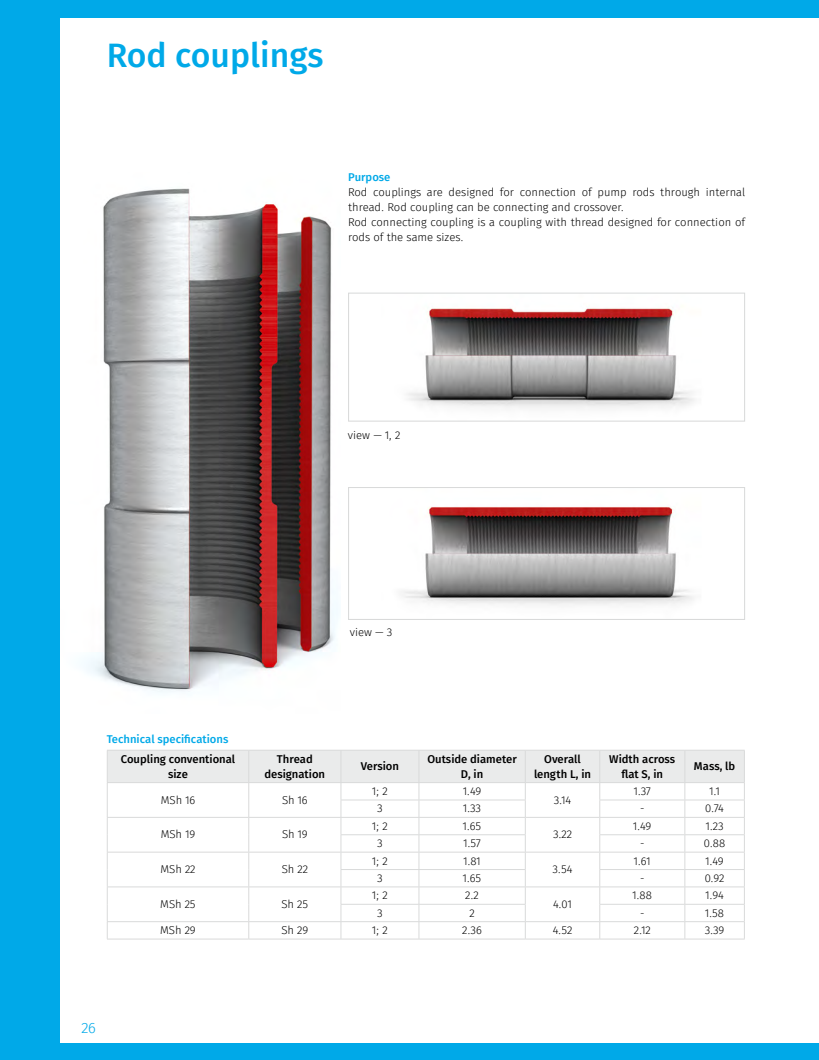
<style>
.page{position:relative;width:819px;height:1060px;background:#fff}
.page>*{position:absolute;margin:0;border:0;box-sizing:border-box;transform-origin:0 0}
.t1{font:500 33.75px "Fira Sans";color:#00a9e8}
.t2{font:300 15px "Fira Sans";color:#00a9e8}
.t3{font:300 11.25px/15px "Fira Sans";color:#000}
.t4{font:500 11.25px/15px "Fira Sans";color:#000;text-align:center}
.t5{font:500 11.25px "Fira Sans";color:#00a9e8}
</style>
<div class="page">
<div style="left:0;top:0;width:819px;height:1059px;background:#00a9e8"></div>
<div style="left:60px;top:18px;width:759px;height:1024px;background:#fff"></div>
<img style="left:84px;top:188px;width:254px;height:505px">
<hr style="left:107px;top:938px;width:142px;height:1px;background:#d9dada">
<hr style="left:249px;top:938px;width:92px;height:1px;background:#d9dada">
<hr style="left:341px;top:938px;width:78px;height:1px;background:#d9dada">
<hr style="left:419px;top:938px;width:106px;height:1px;background:#d9dada">
<hr style="left:525px;top:938px;width:74px;height:1px;background:#d9dada">
<hr style="left:599px;top:938px;width:85px;height:1px;background:#d9dada">
<hr style="left:684px;top:938px;width:60px;height:1px;background:#d9dada">
<svg style="left:107px;top:750px;width:638px;height:188px"></svg>
<img style="left:407px;top:308px;width:288px;height:101px">
<div style="left:348px;top:292px;width:397px;height:129px;border:1px solid #d9dada"></div>
<img style="left:401px;top:506px;width:293px;height:99px">
<div style="left:348px;top:487px;width:397px;height:133px;border:1px solid #d9dada"></div>
<h1 class="t1" style="left:107px;top:32px;width:218px">Rod couplings</h1>
<p class="t5" style="left:348px;top:169px;width:44px">Purpose</p>
<p class="t3" style="left:348px;top:186px;width:398px">Rod couplings are designed for connection of pump rods through internal thread. Rod coupling can be connecting and crossover.<br>Rod connecting coupling is a coupling with thread designed for connection of rods of the same sizes.</p>
<p class="t3" style="left:348px;top:428px;width:54px">view — 1, 2</p>
<p class="t3" style="left:350px;top:625px;width:44px">view — 3</p>
<p class="t5" style="left:107px;top:730px;width:123px">Technical specifications</p>
<p class="t4" style="left:121px;top:752px;width:116px">Coupling conventional size</p>
<p class="t4" style="left:264px;top:752px;width:62px">Thread designation</p>
<p class="t4" style="left:361px;top:759px;width:40px">Version</p>
<p class="t4" style="left:427px;top:752px;width:91px">Outside diameter<br>D, in</p>
<p class="t4" style="left:534px;top:752px;width:59px">Overall length L, in</p>
<p class="t4" style="left:609px;top:752px;width:68px">Width across flat S, in</p>
<p class="t4" style="left:694px;top:759px;width:43px">Mass, lb</p>
<p class="t3" style="left:161px;top:793px;width:36px">MSh 16</p>
<p class="t3" style="left:282px;top:793px;width:27px">Sh 16</p>
<p class="t3" style="left:372px;top:784px;width:17px">1; 2</p>
<p class="t3" style="left:463px;top:784px;width:20px">1.49</p>
<p class="t3" style="left:633px;top:784px;width:18px">1.37</p>
<p class="t3" style="left:709px;top:784px;width:12px">1.1</p>
<p class="t3" style="left:554px;top:793px;width:19px">3.14</p>
<p class="t3" style="left:377px;top:801px;width:7px">3</p>
<p class="t3" style="left:463px;top:801px;width:19px">1.33</p>
<p class="t3" style="left:640px;top:801px;width:6px">-</p>
<p class="t3" style="left:705px;top:801px;width:20px">0.74</p>
<p class="t3" style="left:161px;top:827px;width:36px">MSh 19</p>
<p class="t3" style="left:282px;top:827px;width:27px">Sh 19</p>
<p class="t3" style="left:372px;top:819px;width:17px">1; 2</p>
<p class="t3" style="left:463px;top:819px;width:20px">1.65</p>
<p class="t3" style="left:633px;top:819px;width:20px">1.49</p>
<p class="t3" style="left:705px;top:819px;width:19px">1.23</p>
<p class="t3" style="left:553px;top:827px;width:20px">3.22</p>
<p class="t3" style="left:377px;top:836px;width:7px">3</p>
<p class="t3" style="left:463px;top:836px;width:19px">1.57</p>
<p class="t3" style="left:640px;top:836px;width:6px">-</p>
<p class="t3" style="left:703px;top:836px;width:23px">0.88</p>
<p class="t3" style="left:160px;top:862px;width:37px">MSh 22</p>
<p class="t3" style="left:282px;top:862px;width:28px">Sh 22</p>
<p class="t3" style="left:372px;top:853px;width:17px">1; 2</p>
<p class="t3" style="left:463px;top:853px;width:19px">1.81</p>
<p class="t3" style="left:634px;top:853px;width:18px">1.61</p>
<p class="t3" style="left:705px;top:853px;width:20px">1.49</p>
<p class="t3" style="left:552px;top:862px;width:21px">3.54</p>
<p class="t3" style="left:377px;top:871px;width:7px">3</p>
<p class="t3" style="left:463px;top:871px;width:20px">1.65</p>
<p class="t3" style="left:640px;top:871px;width:6px">-</p>
<p class="t3" style="left:704px;top:871px;width:21px">0.92</p>
<p class="t3" style="left:160px;top:897px;width:37px">MSh 25</p>
<p class="t3" style="left:281px;top:897px;width:28px">Sh 25</p>
<p class="t3" style="left:372px;top:888px;width:17px">1; 2</p>
<p class="t3" style="left:465px;top:888px;width:15px">2.2</p>
<p class="t3" style="left:632px;top:888px;width:21px">1.88</p>
<p class="t3" style="left:705px;top:888px;width:20px">1.94</p>
<p class="t3" style="left:553px;top:897px;width:20px">4.01</p>
<p class="t3" style="left:377px;top:906px;width:7px">3</p>
<p class="t3" style="left:469px;top:906px;width:7px">2</p>
<p class="t3" style="left:705px;top:906px;width:20px">1.58</p>
<p class="t3" style="left:160px;top:923px;width:37px">MSh 29</p>
<p class="t3" style="left:281px;top:923px;width:28px">Sh 29</p>
<p class="t3" style="left:372px;top:923px;width:17px">1; 2</p>
<p class="t3" style="left:462px;top:923px;width:21px">2.36</p>
<p class="t3" style="left:552px;top:923px;width:21px">4.52</p>
<p class="t3" style="left:634px;top:923px;width:18px">2.12</p>
<p class="t3" style="left:704px;top:923px;width:21px">3.39</p>
<h2 class="t2" style="left:81px;top:1016px;width:16px">26</h2>
</div>
